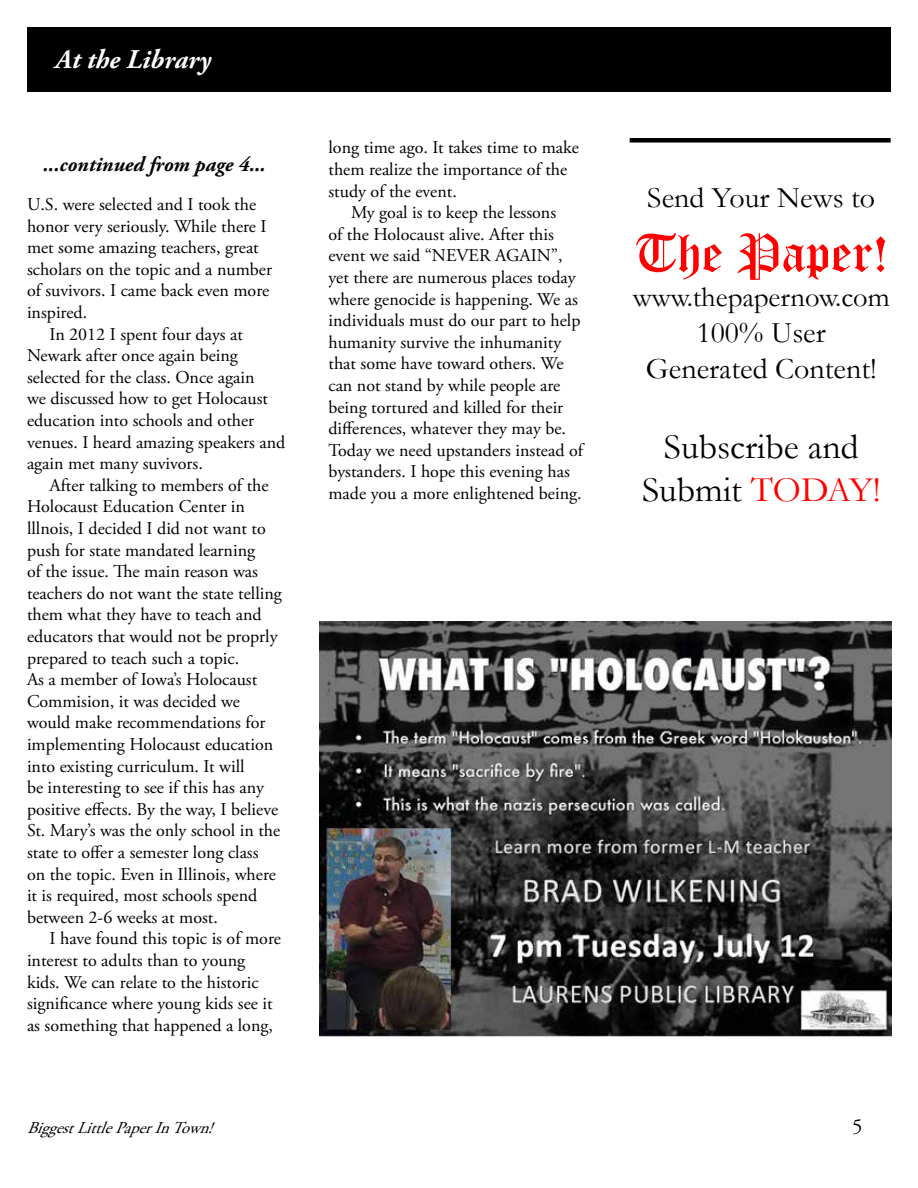
<style>
.page{position:relative;width:918px;height:1188px;background:#fff}
.page>*{position:absolute;margin:0;border:0;box-sizing:border-box;transform-origin:0 0}
.t1{font:54px "Old English Text";color:#f00}
.t2{font:36px/43.2px "Garamond";color:#000;text-align:center}
.t3{font:30px/36px "Garamond";color:#000;text-align:center}
.t4{font:28.5px "Garamond";color:#000}
.t5{font:italic 700 27px "Adobe Garamond Pro";color:#fff}
.t6{font:italic 700 21px "Adobe Garamond Pro";color:#000}
.t7{font:21px "Adobe Garamond Pro";color:#000}
.t8{font:18px/21.6px "Adobe Garamond Pro";color:#000}
.t9{font:italic 16.5px "Adobe Garamond Pro";color:#000}
.s1{color:#f00}
</style>
<div class="page">
<div style="left:27px;top:27px;width:864px;height:64px;background:#000"></div>
<img style="left:320px;top:622px;width:572px;height:414px">
<div style="left:630px;top:138px;width:261px;height:5px;background:#000"></div>
<h3 class="t5" style="left:56px;top:44px;width:157px">At the Library</h3>
<p class="t6" style="left:43px;top:152px;width:224px">...continued from page 4...</p>
<p class="t8" style="left:27px;top:194px;width:231px">U.S. were selected and I took the</p>
<p class="t8" style="left:27px;top:216px;width:241px">honor very seriously. While there I</p>
<p class="t8" style="left:27px;top:237px;width:233px">met some amazing teachers, great</p>
<p class="t8" style="left:27px;top:259px;width:246px">scholars on the topic and a number</p>
<p class="t8" style="left:27px;top:280px;width:244px">of suvivors. I came back even more</p>
<p class="t8" style="left:27px;top:302px;width:62px">inspired.</p>
<p class="t8" style="left:50px;top:324px;width:195px">In 2012 I spent four days at</p>
<p class="t8" style="left:27px;top:345px;width:213px">Newark after once again being</p>
<p class="t8" style="left:27px;top:367px;width:229px">selected for the class. Once again</p>
<p class="t8" style="left:27px;top:388px;width:243px">we discussed how to get Holocaust</p>
<p class="t8" style="left:27px;top:410px;width:229px">education into schools and other</p>
<p class="t8" style="left:27px;top:432px;width:260px">venues. I heard amazing speakers and</p>
<p class="t8" style="left:27px;top:453px;width:177px">again met many suvivors.</p>
<p class="t8" style="left:50px;top:475px;width:221px">After talking to members of the</p>
<p class="t8" style="left:27px;top:496px;width:220px">Holocaust Education Center in</p>
<p class="t8" style="left:27px;top:518px;width:240px">lllnois, I decided I did not want to</p>
<p class="t8" style="left:27px;top:540px;width:230px">push for state mandated learning</p>
<p class="t8" style="left:27px;top:561px;width:232px">of the issue. The main reason was</p>
<p class="t8" style="left:27px;top:583px;width:256px">teachers do not want the state telling</p>
<p class="t8" style="left:27px;top:604px;width:236px">them what they have to teach and</p>
<p class="t8" style="left:27px;top:626px;width:252px">educators that would not be proprly</p>
<p class="t8" style="left:27px;top:648px;width:214px">prepared to teach such a topic.</p>
<p class="t8" style="left:27px;top:669px;width:232px">As a member of Iowa’s Holocaust</p>
<p class="t8" style="left:27px;top:691px;width:214px">Commision, it was decided we</p>
<p class="t8" style="left:27px;top:712px;width:240px">would make recommendations for</p>
<p class="t8" style="left:27px;top:734px;width:248px">implementing Holocaust education</p>
<p class="t8" style="left:27px;top:756px;width:219px">into existing curriculum. It will</p>
<p class="t8" style="left:27px;top:777px;width:239px">be interesting to see if this has any</p>
<p class="t8" style="left:27px;top:799px;width:253px">positive effects. By the way, I believe</p>
<p class="t8" style="left:27px;top:820px;width:255px">St. Mary’s was the only school in the</p>
<p class="t8" style="left:27px;top:842px;width:233px">state to offer a semester long class</p>
<p class="t8" style="left:27px;top:864px;width:250px">on the topic. Even in Illinois, where</p>
<p class="t8" style="left:27px;top:885px;width:232px">it is required, most schools spend</p>
<p class="t8" style="left:27px;top:907px;width:192px">between 2-6 weeks at most.</p>
<p class="t8" style="left:50px;top:928px;width:233px">I have found this topic is of more</p>
<p class="t8" style="left:27px;top:950px;width:220px">interest to adults than to young</p>
<p class="t8" style="left:27px;top:972px;width:233px">kids. We can relate to the historic</p>
<p class="t8" style="left:27px;top:993px;width:247px">significance where young kids see it</p>
<p class="t8" style="left:27px;top:1015px;width:248px">as something that happened a long,</p>
<p class="t8" style="left:328px;top:138px;width:252px">long time ago. It takes time to make them realize the importance of the study of the event.</p>
<p class="t8" style="left:328px;top:202px;width:256px;text-indent:22px">My goal is to keep the lessons<br>of the Holocaust alive. After this event we said “NEVER AGAIN”, yet there are numerous places today where genocide is happening. We as individuals must do our part to help humanity survive the inhumanity that some have toward others. We can not stand by while people are being tortured and killed for their differences, whatever they may be.<br>Today we need upstanders instead of bystanders. I hope this evening has made you a more enlightened being.</p>
<h3 class="t3" style="left:647px;top:179px;width:229px">Send Your News to</h3>
<h1 class="t1" style="left:634px;top:218px;width:256px">The Paper!</h1>
<h3 class="t4" style="left:633px;top:278px;width:258px">www.thepapernow.com</h3>
<h3 class="t3" style="left:646px;top:314px;width:232px">100% User<br>Generated Content!</h3>
<h2 class="t2" style="left:642px;top:424px;width:240px">Subscribe and<br>Submit <span class="s1">TODAY!</span></h2>
<p class="t9" style="left:27px;top:1118px;width:195px">BiggestLittlePaperInTown!</p>
<p class="t7" style="left:852px;top:1114px;width:12px">5</p>
</div>
